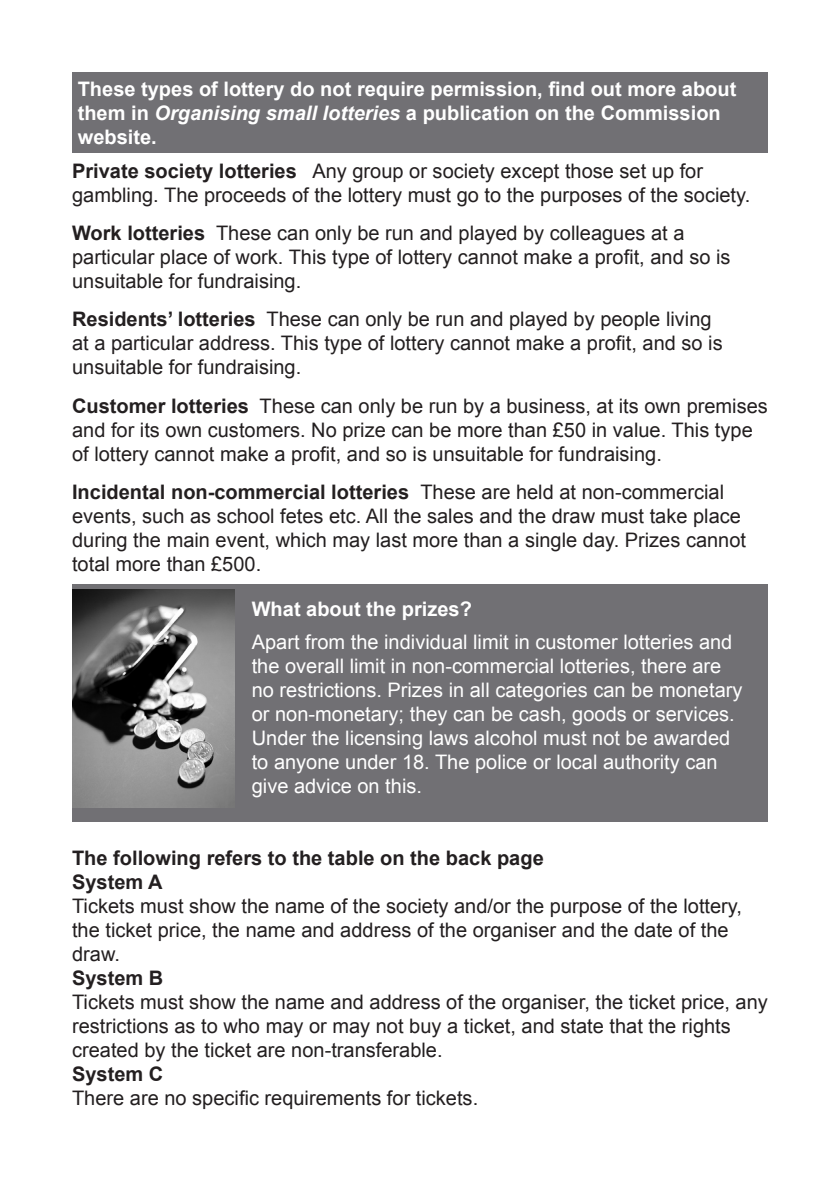
<style>
.page{position:relative;width:840px;height:1191px;background:#fff}
.page>*{position:absolute;margin:0;border:0;box-sizing:border-box;transform-origin:0 0}
.t1{font:20px/24px "Arial";color:#231f20}
.t2{font:20px/24px "Arial";color:#fff}
.t3{font:700 20px/24px "Arial";color:#fff}
.t4{font:700 20px "Arial";color:#231f20}
.s1{font-style:italic}
.s2{font-weight:700}
</style>
<div class="page">
<div style="left:72px;top:584px;width:695px;height:237px;background:#717074"></div>
<img style="left:72px;top:590px;width:162px;height:217px">
<div style="left:72px;top:72px;width:695px;height:81px;background:#717074"></div>
<p class="t3" style="left:78px;top:77px;width:659px">These types of lottery do not require permission, find out more about them in <span class="s1">Organising small lotteries</span> a publication on the Commission website.</p>
<p class="t1" style="left:72px;top:159px;width:679px"><span class="s2">Private society lotteries</span> Any group or society except those set up for gambling. The proceeds of the lottery must go to the purposes of the society.</p>
<p class="t1" style="left:72px;top:221px;width:659px"><span class="s2">Work lotteries</span> These can only be run and played by colleagues at a particular place of work. This type of lottery cannot make a profit, and so is unsuitable for fundraising.</p>
<p class="t1" style="left:72px;top:308px;width:651px"><span class="s2">Residents’ lotteries</span> These can only be run and played by people living at a particular address. This type of lottery cannot make a profit, and so is unsuitable for fundraising.</p>
<p class="t1" style="left:72px;top:394px;width:697px"><span class="s2">Customer lotteries</span> These can only be run by a business, at its own premises and for its own customers. No prize can be more than £50 in value. This type of lottery cannot make a profit, and so is unsuitable for fundraising.</p>
<p class="t1" style="left:72px;top:480px;width:675px"><span class="s2">Incidental non-commercial lotteries</span> These are held at non-commercial events, such as school fetes etc. All the sales and the draw must take place during the main event, which may last more than a single day. Prizes cannot total more than £500.</p>
<p class="t3" style="left:251px;top:597px;width:222px">What about the prizes?</p>
<p class="t2" style="left:251px;top:630px;width:492px">Apart from the individual limit in customer lotteries and the overall limit in non-commercial lotteries, there are no restrictions. Prizes in all categories can be monetary or non-monetary; they can be cash, goods or services.<br>Under the licensing laws alcohol must not be awarded to anyone under 18. The police or local authority can give advice on this.</p>
<p class="t4" style="left:72px;top:844px;width:473px">The following refers to the table on the back page</p>
<p class="t4" style="left:72px;top:868px;width:92px">System A</p>
<p class="t1" style="left:72px;top:894px;width:671px">Tickets must show the name of the society and/or the purpose of the lottery, the ticket price, the name and address of the organiser and the date of the draw.</p>
<p class="t4" style="left:72px;top:964px;width:93px">System B</p>
<p class="t1" style="left:72px;top:990px;width:697px">Tickets must show the name and address of the organiser, the ticket price, any restrictions as to who may or may not buy a ticket, and state that the rights created by the ticket are non-transferable.</p>
<p class="t4" style="left:72px;top:1060px;width:93px">System C</p>
<p class="t1" style="left:72px;top:1086px;width:407px">There are no specific requirements for tickets.</p>
</div>
